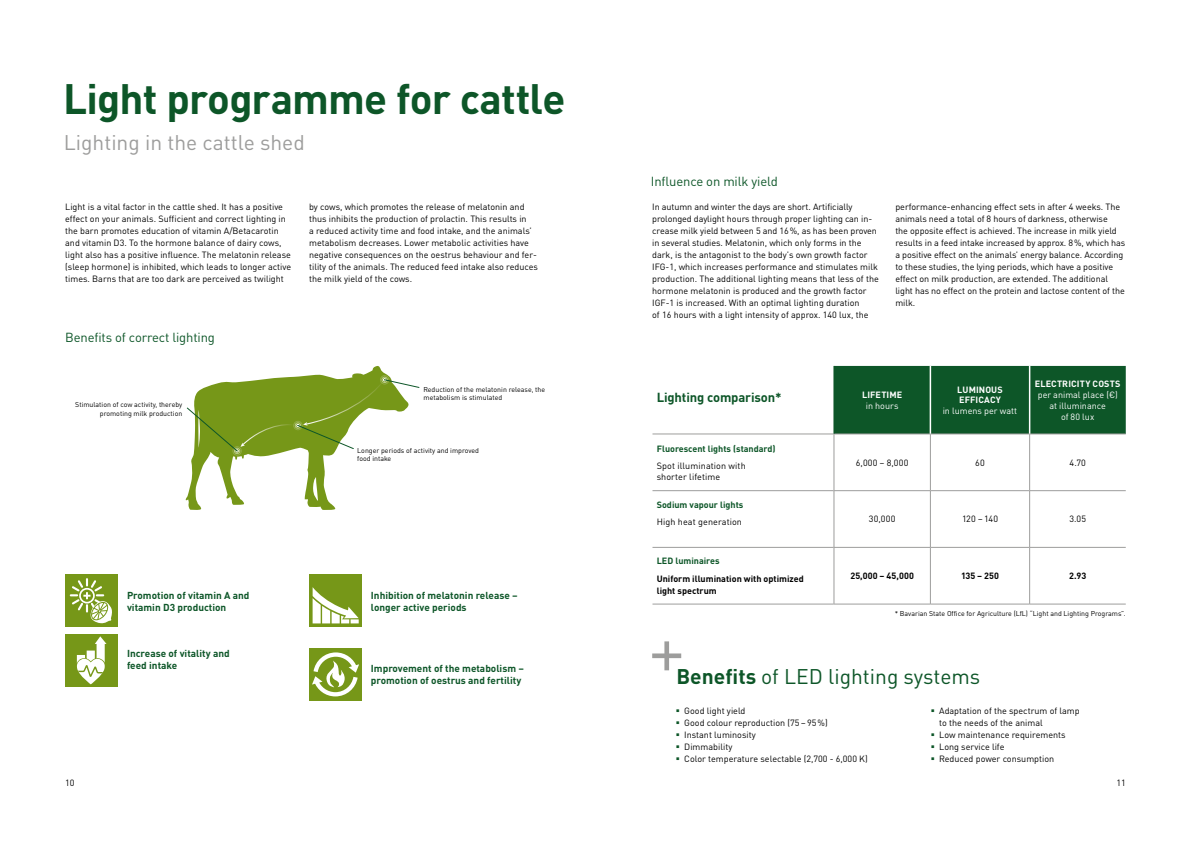
<style>
.page{position:relative;width:1191px;height:842px;background:#fff}
.page>*{position:absolute;margin:0;border:0;box-sizing:border-box;transform-origin:0 0}
.t1{font:700 42px "DIN Pro";letter-spacing:-.02em;color:#0d5628}
.t2{font:21px "DIN Pro";color:#0d5628}
.t3{font:21px "DIN Pro";color:#9d9d9c}
.t4{font:13px "DIN Pro";letter-spacing:-.01em;color:#0d5628}
.t5{font:700 13px "DIN Pro";letter-spacing:-.01em;color:#0d5628}
.t6{font:700 10px/12px "DIN Pro";color:#0d5628}
.t7{font:9px/12px "DIN Pro";color:#000}
.t8{font:700 9px/12px "DIN Pro";color:#000}
.t9{font:9px/10.8px "DIN Pro";color:#fff;text-align:center}
.t10{font:700 9px "DIN Pro";color:#0d5628}
.t11{font:700 9px/10.8px "DIN Pro";letter-spacing:.015em;color:#fff}
.t12{font:7px/8.4px "DIN Pro";color:#000}
.s1{font-weight:700}
</style>
<div class="page">
<svg style="left:185px;top:366px;width:234px;height:144px"></svg>
<div style="left:309px;top:648px;width:53px;height:53px;background:#769718"></div>
<div style="left:65px;top:574px;width:53px;height:53px;background:#769718"></div>
<svg style="left:70px;top:578px;width:42px;height:46px"></svg>
<div style="left:65px;top:634px;width:53px;height:53px;background:#769718"></div>
<svg style="left:76px;top:636px;width:30px;height:48px"></svg>
<div style="left:834px;top:366px;width:291px;height:68px;background:#0d5628"></div>
<hr style="left:652px;top:434px;width:181px;height:1px;background:#9d9d9c">
<hr style="left:652px;top:490px;width:181px;height:1px;background:#9d9d9c">
<hr style="left:652px;top:547px;width:181px;height:1px;background:#9d9d9c">
<hr style="left:652px;top:604px;width:181px;height:1px;background:#9d9d9c">
<hr style="left:833px;top:434px;width:97px;height:1px;background:#9d9d9c">
<hr style="left:833px;top:434px;width:1px;height:56px;background:#9d9d9c">
<hr style="left:930px;top:434px;width:99px;height:1px;background:#9d9d9c">
<hr style="left:930px;top:434px;width:1px;height:56px;background:#9d9d9c">
<hr style="left:1029px;top:434px;width:96px;height:1px;background:#9d9d9c">
<hr style="left:1029px;top:434px;width:1px;height:56px;background:#9d9d9c">
<hr style="left:833px;top:490px;width:97px;height:1px;background:#9d9d9c">
<hr style="left:833px;top:491px;width:1px;height:56px;background:#9d9d9c">
<hr style="left:930px;top:490px;width:99px;height:1px;background:#9d9d9c">
<hr style="left:930px;top:491px;width:1px;height:56px;background:#9d9d9c">
<hr style="left:1029px;top:490px;width:96px;height:1px;background:#9d9d9c">
<hr style="left:1029px;top:491px;width:1px;height:56px;background:#9d9d9c">
<hr style="left:833px;top:547px;width:97px;height:1px;background:#9d9d9c">
<hr style="left:833px;top:548px;width:1px;height:56px;background:#9d9d9c">
<hr style="left:930px;top:547px;width:99px;height:1px;background:#9d9d9c">
<hr style="left:930px;top:548px;width:1px;height:56px;background:#9d9d9c">
<hr style="left:1029px;top:547px;width:96px;height:1px;background:#9d9d9c">
<hr style="left:1029px;top:548px;width:1px;height:56px;background:#9d9d9c">
<hr style="left:833px;top:604px;width:97px;height:1px;background:#9d9d9c">
<hr style="left:930px;top:604px;width:99px;height:1px;background:#9d9d9c">
<hr style="left:1029px;top:604px;width:96px;height:1px;background:#9d9d9c">
<hr style="left:929px;top:366px;width:2px;height:68px;background:#fff">
<hr style="left:1029px;top:366px;width:1px;height:68px;background:#fff">
<hr style="left:833px;top:366px;width:1px;height:68px;background:#0d5628">
<svg style="left:652px;top:641px;width:29px;height:29px"></svg>
<div style="left:309px;top:574px;width:53px;height:53px;background:#769718"></div>
<svg style="left:312px;top:587px;width:47px;height:36px"></svg>
<svg style="left:312px;top:652px;width:47px;height:45px"></svg>
<h1 class="t1" style="left:63px;top:66px;width:504px">Light programme for cattle</h1>
<h2 class="t3" style="left:64px;top:126px;width:242px">Lighting in the cattle shed</h2>
<p class="t7" style="left:65px;top:200px;width:227px">Light is a vital factor in the cattle shed. It has a positive effect on your animals. Sufficient and correct lighting in the barn promotes education of vitamin A/Betacarotin and vitamin D3. To the hormone balance of dairy cows, light also has a positive influence. The melatonin release (sleep hormone) is inhibited, which leads to longer active times. Barns that are too dark are perceived as twilight</p>
<p class="t7" style="left:309px;top:200px;width:230px">by cows, which promotes the release of melatonin and thus inhibits the production of prolactin. This results in<br>a reduced activity time and food intake, and the animals’ metabolism decreases. Lower metabolic activities have negative consequences on the oestrus behaviour and fer&shy;tility of the animals. The reduced feed intake also reduces the milk yield of the cows.</p>
<h3 class="t4" style="left:65px;top:327px;width:151px">Benefits of correct lighting</h3>
<p class="t12" style="left:75px;top:400px;width:109px;text-align:right">Stimulation of cow activity, thereby promoting milk production</p>
<p class="t6" style="left:127px;top:588px;width:124px">Promotion of vitamin A and vitamin D3 production</p>
<p class="t6" style="left:127px;top:646px;width:104px">Increase of vitality and feed intake</p>
<p class="t12" style="left:423px;top:385px;width:123px">Reduction of the melatonin release, the metabolism is stimulated</p>
<p class="t12" style="left:357px;top:446px;width:123px">Longer periods of activity and improved food intake</p>
<p class="t6" style="left:371px;top:588px;width:148px">Inhibition of melatonin release – longer active periods</p>
<p class="t6" style="left:371px;top:662px;width:155px">Improvement of the metabolism – promotion of oestrus and fertility</p>
<h3 class="t4" style="left:651px;top:171px;width:128px">Influence on milk yield</h3>
<p class="t7" style="left:652px;top:200px;width:228px">In autumn and winter the days are short. Artificially prolonged daylight hours through proper lighting can in&shy;crease milk yield between 5 and 16%, as has been proven in several studies. Melatonin, which only forms in the dark, is the antagonist to the body’s own growth factor IFG-1, which increases performance and stimulates milk production. The additional lighting means that less of the hormone melatonin is produced and the growth factor IGF-1 is increased. With an optimal lighting duration<br>of 16 hours with a light intensity of approx. 140 lux, the</p>
<p class="t7" style="left:895px;top:200px;width:231px">performance-enhancing effect sets in after 4 weeks. The animals need a total of 8 hours of darkness, otherwise<br>the opposite effect is achieved. The increase in milk yield results in a feed intake increased by approx. 8%, which has a positive effect on the animals’ energy balance. According to these studies, the lying periods, which have a positive effect on milk production, are extended. The additional light has no effect on the protein and lactose content of the milk.</p>
<h3 class="t5" style="left:657px;top:387px;width:126px">Lighting comparison*</h3>
<p class="t11" style="left:862px;top:389px;width:42px">LIFETIME</p>
<p class="t9" style="left:865px;top:400px;width:34px">in hours</p>
<p class="t11" style="left:957px;top:383px;width:47px">LUMINOUS<br>EFFICACY</p>
<p class="t9" style="left:942px;top:405px;width:76px">in lumens per watt</p>
<p class="t11" style="left:1034px;top:378px;width:87px">ELECTRICITY COSTS</p>
<p class="t9" style="left:1037px;top:389px;width:81px">per animal place (€) at illuminance<br>of 80 lux</p>
<p class="t10" style="left:657px;top:441px;width:120px">Fluorescent lights (standard)</p>
<p class="t7" style="left:657px;top:459px;width:90px;line-height:11px">Spot illumination with shorter lifetime</p>
<p class="t7" style="left:856px;top:456px;width:54px">6,000 – 8,000</p>
<p class="t7" style="left:975px;top:456px;width:11px">60</p>
<p class="t7" style="left:1069px;top:456px;width:18px">4.70</p>
<p class="t10" style="left:657px;top:498px;width:88px">Sodium vapour lights</p>
<p class="t7" style="left:657px;top:516px;width:87px">High heat generation</p>
<p class="t7" style="left:869px;top:513px;width:28px">30,000</p>
<p class="t7" style="left:962px;top:513px;width:38px">120 –140</p>
<p class="t7" style="left:1069px;top:513px;width:18px">3.05</p>
<p class="t10" style="left:657px;top:554px;width:64px">LED luminaires</p>
<p class="t8" style="left:657px;top:572px;width:149px">Uniform illumination with optimized light spectrum</p>
<p class="t8" style="left:850px;top:569px;width:65px">25,000 – 45,000</p>
<p class="t8" style="left:961px;top:569px;width:40px">135 – 250</p>
<p class="t8" style="left:1069px;top:569px;width:19px">2.93</p>
<p class="t12" style="left:894px;top:609px;width:232px">* Bavarian State Office for Agriculture (LfL) “Light and Lighting Programs”.</p>
<h2 class="t2" style="left:676px;top:660px;width:305px"><span class="s1">Benefits</span> of LED lighting systems</h2>
<p class="t7" style="left:939px;top:704px;width:142px">Adaptation of the spectrum of lamp to the needs of the animal<br>Low maintenance requirements<br>Long service life<br>Reduced power consumption</p>
<p class="t7" style="left:684px;top:704px;width:185px">Good light yield<br>Good colour reproduction (75–95%)<br>Instant luminosity<br>Dimmability<br>Color temperature selectable (2,700 - 6,000 K)</p>
<p class="t7" style="left:65px;top:776px;width:11px">10</p>
<p class="t7" style="left:1116px;top:776px;width:11px">11</p>
</div>
